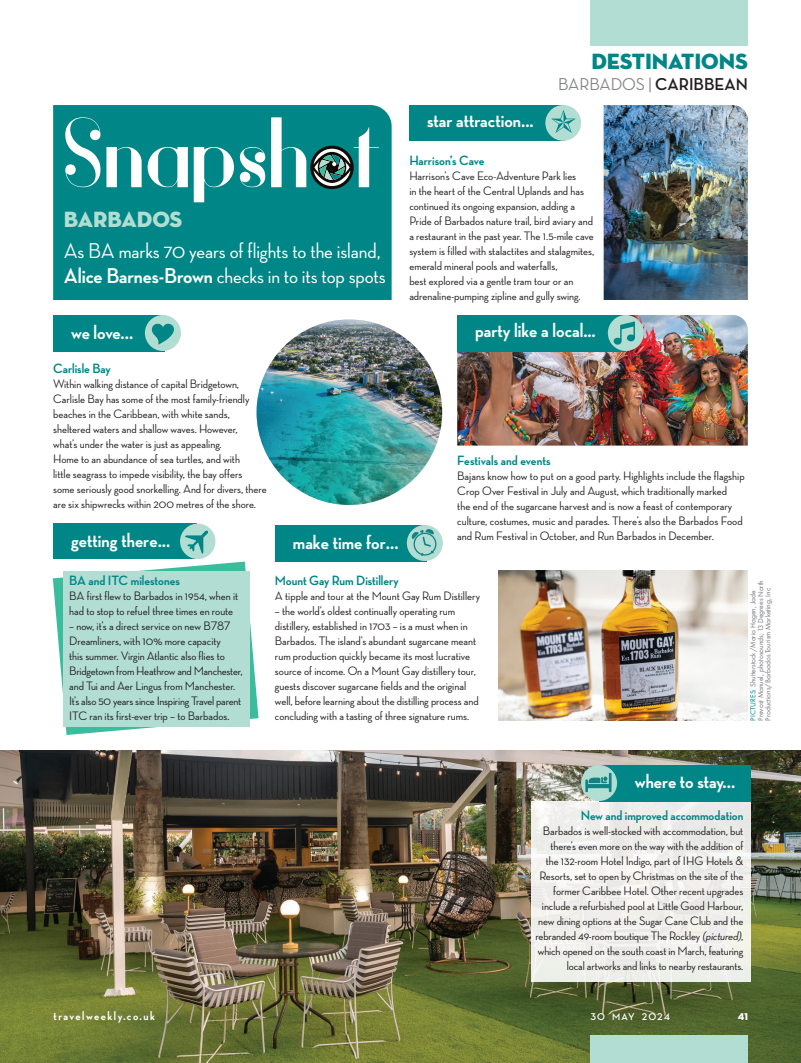
<style>
.page{position:relative;width:801px;height:1063px;background:#fff}
.page>*{position:absolute;margin:0;border:0;box-sizing:border-box;transform-origin:0 0}
.t1{font:22.5px "Neutra Disp Titling";letter-spacing:-.005em;color:#008686}
.t2{font:22.5px "Neutra Disp Titling";color:#b1ddd3}
.t3{font:500 21.88px/25px "Neutra Disp";letter-spacing:-.005em;color:#fff}
.t4{font:700 20px "Neutra Disp";color:#fff}
.t5{font:500 17.5px "Neutra Disp";color:#808285}
.t6{font:700 13.75px "Neutra Disp";color:#008686}
.t7{font:500 12.5px/15px "Neutra Disp";color:#231f20}
.t8{font:700 12.5px "Neutra Disp";letter-spacing:.12em;color:#fff}
.t9{font:700 10px "Neutra Disp";letter-spacing:.11em;color:#fff}
.t10{font:10px "Neutra Disp Titling";color:#fff}
.t11{font:7.5px/7.5px "Futura New";letter-spacing:-.005em;color:#76787b}
.s1{font-weight:700}
.s2{font-weight:700;color:#231f20}
.s3{color:#008686}
.s4{font-style:italic}
</style>
<div class="page">
<img style="left:457px;top:315px;width:291px;height:131px">
<svg style="left:53px;top:562px;width:205px;height:173px"></svg>
<div style="left:53px;top:105px;width:339px;height:195px;background:#008686"></div>
<svg style="left:65px;top:117px;width:314px;height:85px"></svg>
<div style="left:409px;top:105px;width:155px;height:35px;background:#008686"></div>
<div style="left:545px;top:105px;width:36px;height:36px;background:#b1ddd3;border-radius:50%"></div>
<svg style="left:551px;top:110px;width:25px;height:23px"></svg>
<div style="left:53px;top:524px;width:144px;height:35px;background:#008686"></div>
<div style="left:180px;top:524px;width:35px;height:35px;background:#b1ddd3;border-radius:50%"></div>
<svg style="left:185px;top:531px;width:23px;height:23px"></svg>
<div style="left:53px;top:315px;width:111px;height:36px;background:#008686"></div>
<div style="left:145px;top:315px;width:36px;height:36px;background:#b1ddd3;border-radius:50%"></div>
<svg style="left:152px;top:324px;width:22px;height:21px"></svg>
<div style="left:275px;top:525px;width:151px;height:36px;background:#008686"></div>
<div style="left:407px;top:525px;width:36px;height:36px;background:#b1ddd3;border-radius:50%"></div>
<svg style="left:411px;top:529px;width:27px;height:27px"></svg>
<div style="left:457px;top:315px;width:169px;height:36px;background:#008686"></div>
<div style="left:608px;top:315px;width:36px;height:36px;background:#b1ddd3;border-radius:50%"></div>
<img style="left:604px;top:105px;width:144px;height:195px">
<img style="left:256px;top:319px;width:186px;height:186px;border-radius:93px">
<div style="left:63px;top:571px;width:187px;height:156px;background:#b1ddd3"></div>
<img style="left:0;top:750px;width:801px;height:313px">
<div style="left:590px;top:0;width:158px;height:45px;background:#b1ddd3"></div>
<div style="left:590px;top:1035px;width:158px;height:28px;background:#b1ddd3"></div>
<div style="left:530px;top:801px;width:220px;height:181px;background:#efefeb"></div>
<div style="left:599px;top:765px;width:151px;height:36px;background:#008686"></div>
<div style="left:581px;top:765px;width:36px;height:36px;background:#b1ddd3;border-radius:50%"></div>
<svg style="left:585px;top:773px;width:27px;height:20px"></svg>
<img style="left:498px;top:570px;width:250px;height:150px">
<svg style="left:613px;top:321px;width:22px;height:24px"></svg>
<h1 class="t2" style="left:64px;top:206px;width:120px">BARBADOS</h1>
<h2 class="t3" style="left:64px;top:238px;width:323px">As BA marks 70 years of flights to the island,<br><span class="s1">Alice Barnes-Brown</span> checks in to its top spots</h2>
<h3 class="t4" style="left:71px;top:321px;width:64px">we love...</h3>
<p class="t6" style="left:53px;top:360px;width:59px">Carlisle Bay</p>
<p class="t7" style="left:53px;top:376px;width:215px">Within walking distance of capital Bridgetown, Carlisle Bay has some of the most family-friendly beaches in the Caribbean, with white sands, sheltered waters and shallow waves. However,<br>what’s under the water is just as appealing.<br>Home to an abundance of sea turtles, and with<br>little seagrass to impede visibility, the bay offers some seriously good snorkelling. And for divers, there are six shipwrecks within 200 metres of the shore.</p>
<h3 class="t4" style="left:71px;top:529px;width:101px">getting there...</h3>
<h3 class="t4" style="left:293px;top:531px;width:107px">make time for...</h3>
<h3 class="t4" style="left:427px;top:109px;width:108px">star attraction...</h3>
<h1 class="t1" style="left:591px;top:48px;width:158px">DESTINATIONS</h1>
<h3 class="t5" style="left:558px;top:75px;width:191px">BARBADOS | <span class="s2">CARIBBEAN</span></h3>
<p class="t6" style="left:409px;top:153px;width:77px">Harrison’s Cave</p>
<p class="t7" style="left:409px;top:168px;width:186px">Harrison’s Cave Eco-Adventure Park lies<br>in the heart of the Central Uplands and has continued its ongoing expansion, adding a Pride of Barbados nature trail, bird aviary and a restaurant in the past year. The 1.5-mile cave system is filled with stalactites and stalagmites, emerald mineral pools and waterfalls,<br>best explored via a gentle tram tour or an adrenaline-pumping zipline and gully swing.</p>
<h3 class="t4" style="left:475px;top:319px;width:122px">party like a local…</h3>
<p class="t6" style="left:457px;top:453px;width:95px">Festivals and events</p>
<p class="t7" style="left:457px;top:468px;width:289px">Bajans know how to put on a good party. Highlights include the flagship Crop Over Festival in July and August, which traditionally marked<br>the end of the sugarcane harvest and is now a feast of contemporary culture, costumes, music and parades. There’s also the Barbados Food and Rum Festival in October, and Run Barbados in December.</p>
<p class="t6" style="left:69px;top:573px;width:112px">BA and ITC milestones</p>
<p class="t7" style="left:69px;top:588px;width:171px">BA first flew to Barbados in 1954, when it had to stop to refuel three times en route</p>
<p class="t7" style="left:69px;top:618px;width:175px">– now, it’s a direct service on new B787<br>Dreamliners, with 10% more capacity<br>this summer. Virgin Atlantic also flies to Bridgetown from Heathrow and Manchester, and Tui and Aer Lingus from Manchester.<br>It’s also 50 years since Inspiring Travel parent ITC ran its first-ever trip – to Barbados.</p>
<p class="t6" style="left:275px;top:573px;width:125px">Mount Gay Rum Distillery</p>
<p class="t7" style="left:275px;top:588px;width:207px">A tipple and tour at the Mount Gay Rum Distillery</p>
<p class="t7" style="left:275px;top:603px;width:205px">– the world’s oldest continually operating rum distillery, established in 1703 – is a must when in Barbados. The island’s abundant sugarcane meant rum production quickly became its most lucrative source of income. On a Mount Gay distillery tour, guests discover sugarcane fields and the original well, before learning about the distilling process and concluding with a tasting of three signature rums.</p>
<p class="t11" style="left:749px;top:721px;width:142px;rotate:-90deg"><span class="s3">PICTURES:</span> Shutterstock/Mario Hagen, Jade<br>Prevost Manuel, photosounds; 13 Degrees North<br>Productions/Barbados Tourism Marketing, Inc</p>
<h3 class="t4" style="left:635px;top:770px;width:102px">where to stay...</h3>
<p class="t6" style="left:581px;top:808px;width:164px">New and improved accommodation</p>
<p class="t7" style="left:535px;top:823px;width:210px;text-align:right">Barbados is well-stocked with accommodation, but there’s even more on the way with the addition of the 132-room Hotel Indigo, part of IHG Hotels &amp; Resorts, set to open by Christmas on the site of the former Caribbee Hotel. Other recent upgrades include a refurbished pool at Little Good Harbour, new dining options at the Sugar Cane Club and the rebranded 49-room boutique The Rockley <span class="s4">(pictured)</span>, which opened on the south coast in March, featuring local artworks and links to nearby restaurants.</p>
<p class="t8" style="left:53px;top:1009px;width:103px">travelweekly.co.uk</p>
<p class="t9" style="left:590px;top:1011px;width:81px">30 MAY 2024</p>
<p class="t10" style="left:738px;top:1010px;width:12px">41</p>
</div>
